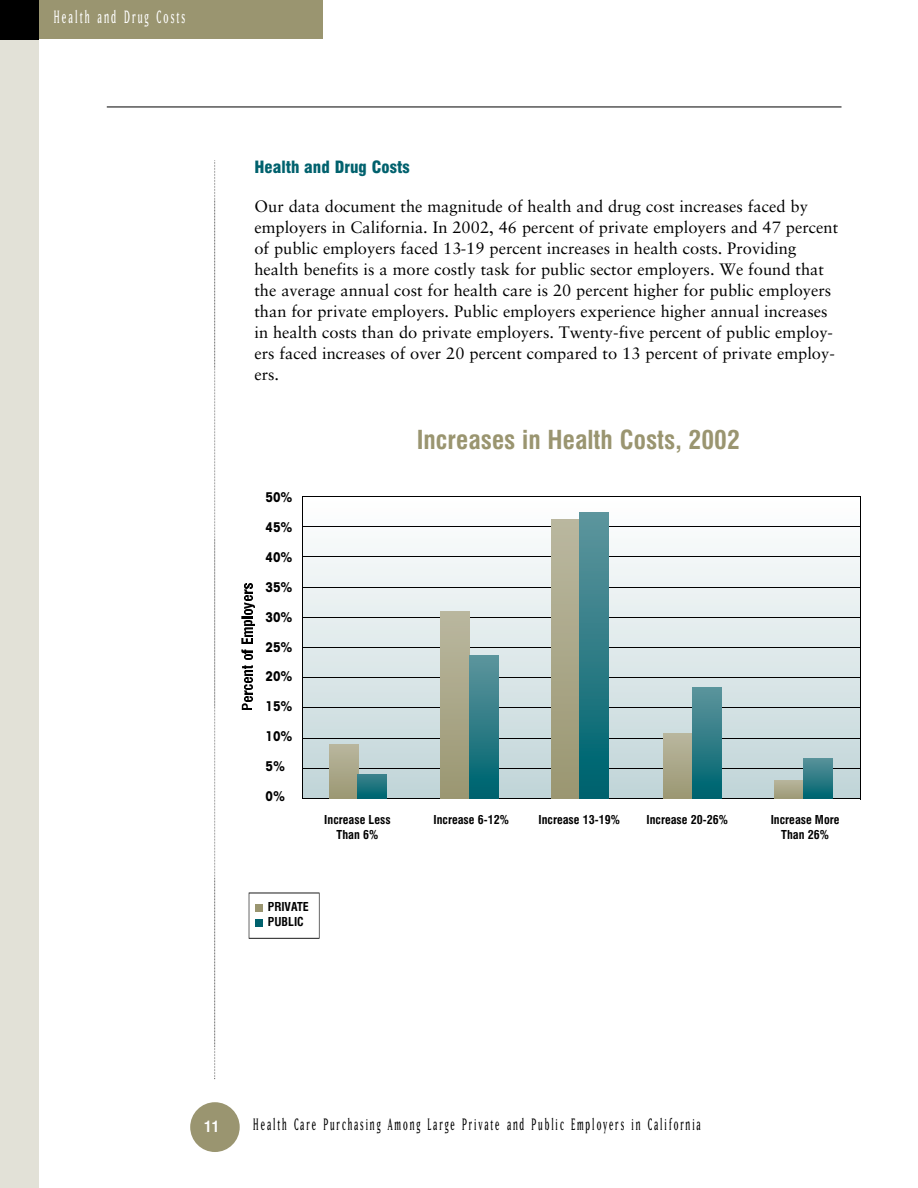
<style>
.page{position:relative;width:918px;height:1188px;background:#fff}
.page>*{position:absolute;margin:0;border:0;box-sizing:border-box;transform-origin:0 0}
.t1{font:700 condensed 25.5px "Swiss 721 BT";color:#9a9570}
.t2{font:21px "Matrix Narrow";letter-spacing:.095em;color:#fff}
.t3{font:19.5px "Matrix Narrow";letter-spacing:.1em;color:#000}
.t4{font:16.5px/21px "Sabon";color:#000}
.t5{font:900 condensed 16.5px "Swiss 721 BT";color:#00616d}
.t6{font:700 condensed 15px "Swiss 721 BT";color:#fff}
.t7{font:700 condensed 13.5px/29.7px "Avant Garde";color:#000}
.t8{font:700 condensed 12px/15px "Swiss 721 BT";color:#000;text-align:center}
</style>
<div class="page">
<div style="left:0;top:0;width:323px;height:39px;background:#9a9570"></div>
<div style="left:0;top:0;width:38px;height:1188px;background:#e2e1d7"></div>
<div style="left:0;top:0;width:38px;height:39px;background:#000"></div>
<svg style="left:215px;top:162px;width:1px;height:917px"></svg>
<svg style="left:190px;top:1102px;width:50px;height:50px"></svg>
<hr style="left:107px;top:107px;width:735px;height:1px;background:#000">
<svg style="left:249px;top:893px;width:71px;height:46px"></svg>
<img style="left:303px;top:512px;width:557px;height:286px">
<hr style="left:302px;top:798px;width:558px;height:1px;background:#000">
<hr style="left:302px;top:768px;width:558px;height:1px;background:#000">
<hr style="left:302px;top:738px;width:558px;height:1px;background:#000">
<hr style="left:302px;top:708px;width:558px;height:1px;background:#000">
<hr style="left:302px;top:677px;width:558px;height:1px;background:#000">
<hr style="left:302px;top:647px;width:558px;height:1px;background:#000">
<hr style="left:302px;top:617px;width:558px;height:1px;background:#000">
<hr style="left:302px;top:587px;width:558px;height:1px;background:#000">
<hr style="left:302px;top:556px;width:558px;height:1px;background:#000">
<hr style="left:302px;top:526px;width:558px;height:1px;background:#000">
<hr style="left:302px;top:496px;width:558px;height:1px;background:#000">
<hr style="left:860px;top:496px;width:1px;height:303px;background:#000">
<img style="left:329px;top:745px;width:29px;height:54px">
<img style="left:357px;top:775px;width:29px;height:24px">
<img style="left:664px;top:734px;width:28px;height:65px">
<img style="left:692px;top:687px;width:30px;height:112px">
<img style="left:775px;top:781px;width:29px;height:18px">
<img style="left:804px;top:758px;width:29px;height:41px">
<img style="left:440px;top:612px;width:29px;height:187px">
<img style="left:469px;top:656px;width:29px;height:143px">
<img style="left:551px;top:520px;width:29px;height:279px">
<img style="left:580px;top:513px;width:29px;height:286px">
<hr style="left:302px;top:496px;width:1px;height:303px;background:#000">
<svg style="left:242px;top:666px;width:10px;height:44px"></svg>
<svg style="left:242px;top:650px;width:10px;height:10px"></svg>
<svg style="left:242px;top:584px;width:13px;height:60px"></svg>
<p class="t2" style="left:54px;top:9px;width:133px">Health and Drug Costs</p>
<p class="t5" style="left:254px;top:161px;width:157px">Health and Drug Costs</p>
<p class="t4" style="left:254px;top:197px;width:585px">Our data document the magnitude of health and drug cost increases faced by employers in California. In 2002, 46 percent of private employers and 47 percent of public employers faced 13-19 percent increases in health costs. Providing health benefits is a more costly task for public sector employers. We found that the average annual cost for health care is 20 percent higher for public employers than for private employers. Public employers experience higher annual increases in health costs than do private employers. Twenty-five percent of public employ&shy;ers faced increases of over 20 percent compared to 13 percent of private employ&shy;ers.</p>
<p class="t7" style="left:265px;top:484px;width:29px">50%</p>
<p class="t7" style="left:265px;top:514px;width:29px">45%</p>
<p class="t7" style="left:265px;top:544px;width:29px">40%</p>
<p class="t7" style="left:265px;top:573px;width:29px">35%</p>
<p class="t7" style="left:265px;top:603px;width:29px">30%</p>
<p class="t7" style="left:265px;top:633px;width:29px">25%<br>20%</p>
<p class="t7" style="left:265px;top:693px;width:29px">15%<br>10%</p>
<p class="t7" style="left:265px;top:753px;width:21px">5%<br>0%</p>
<h1 class="t1" style="left:417px;top:430px;width:325px">Increases in Health Costs, 2002</h1>
<p class="t8" style="left:324px;top:814px;width:68px">Increase Less<br>Than 6%</p>
<p class="t8" style="left:433px;top:814px;width:77px">Increase 6-12%</p>
<p class="t8" style="left:539px;top:814px;width:83px">Increase 13-19%</p>
<p class="t8" style="left:647px;top:814px;width:83px">Increase 20-26%</p>
<p class="t8" style="left:771px;top:814px;width:70px">Increase More<br>Than 26%</p>
<p class="t8" style="left:268px;top:901px;width:42px;text-align:left">PRIVATE<br>PUBLIC</p>
<p class="t6" style="left:204px;top:1121px;width:16px">11</p>
<p class="t3" style="left:253px;top:1117px;width:449px">Health Care Purchasing Among Large Private and Public Employers in California</p>
</div>
